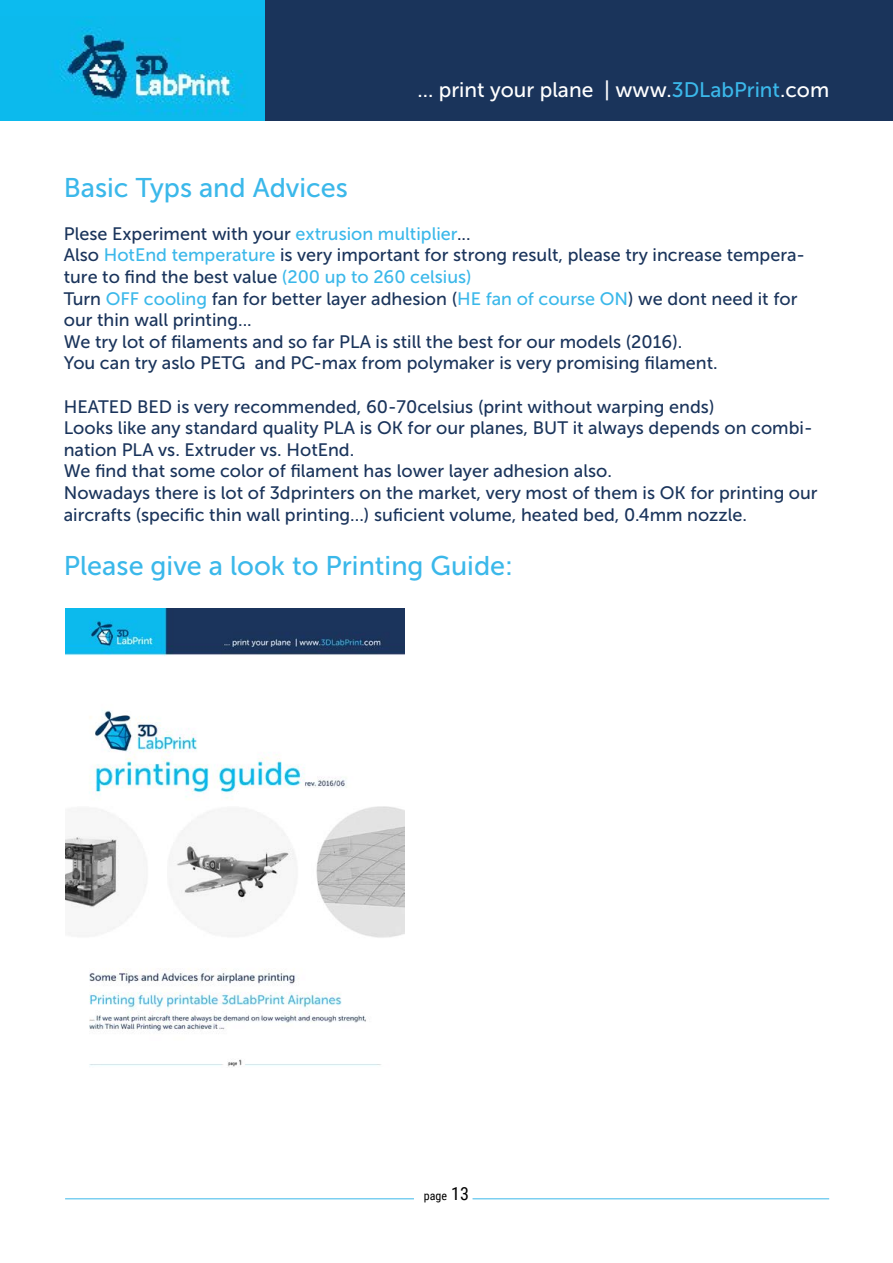
<style>
.page{position:relative;width:893px;height:1263px;background:#fff}
.page>*{position:absolute;margin:0;border:0;box-sizing:border-box;transform-origin:0 0}
.t1{font:27px "Museo Sans 500";color:#3bb8ea}
.t2{font:21px "Museo Sans 500";color:#fff}
.t3{font:18px/21.6px "Museo Sans 500";color:#1a345b}
.t4{font:12px "Roboto Condensed";color:#000}
.s1{color:#3bb8ea}
.s2{font-size:18px}
</style>
<div class="page">
<img style="left:0;top:0;width:265px;height:121px">
<div style="left:265px;top:0;width:628px;height:121px;background:#1a345b"></div>
<hr style="left:472px;top:1198px;width:357px;height:1px;background:#3bb8ea">
<hr style="left:65px;top:1198px;width:349px;height:1px;background:#3bb8ea">
<img style="left:65px;top:608px;width:339px;height:459px">
<p class="t2" style="left:417px;top:78px;width:413px">... print your plane | www.<span class="s1">3DLabPrint</span>.com</p>
<h1 class="t1" style="left:64px;top:172px;width:286px">Basic Typs and Advices</h1>
<p class="t3" style="left:64px;top:223px;width:743px">Plese Experiment with your <span class="s1">extrusion multiplier</span>...<br>Also <span class="s1">HotEnd temperature</span> is very important for strong result, please try increase tempera&shy;ture to find the best value <span class="s1">(200 up to 260 celsius)<br></span>Turn <span class="s1">OFF cooling</span> fan for better layer adhesion (<span class="s1">HE fan of course ON</span>) we dont need it for our thin wall printing...<br>We try lot of filaments and so far PLA is still the best for our models (2016).<br>You can try aslo PETG and PC-max from polymaker is very promising filament.</p>
<p class="t3" style="left:64px;top:396px;width:755px">HEATED BED is very recommended, 60-70celsius (print without warping ends)<br>Looks like any standard quality PLA is OK for our planes, BUT it always depends on combi&shy;nation PLA vs. Extruder vs. HotEnd.<br>We find that some color of filament has lower layer adhesion also.<br>Nowadays there is lot of 3dprinters on the market, very most of them is OK for printing our aircrafts (specific thin wall printing...) suficient volume, heated bed, 0.4mm nozzle.</p>
<h1 class="t1" style="left:64px;top:550px;width:451px">Please give a look to Printing Guide:</h1>
<p class="t4" style="left:424px;top:1187px;width:47px">page <span class="s2">13</span></p>
</div>
